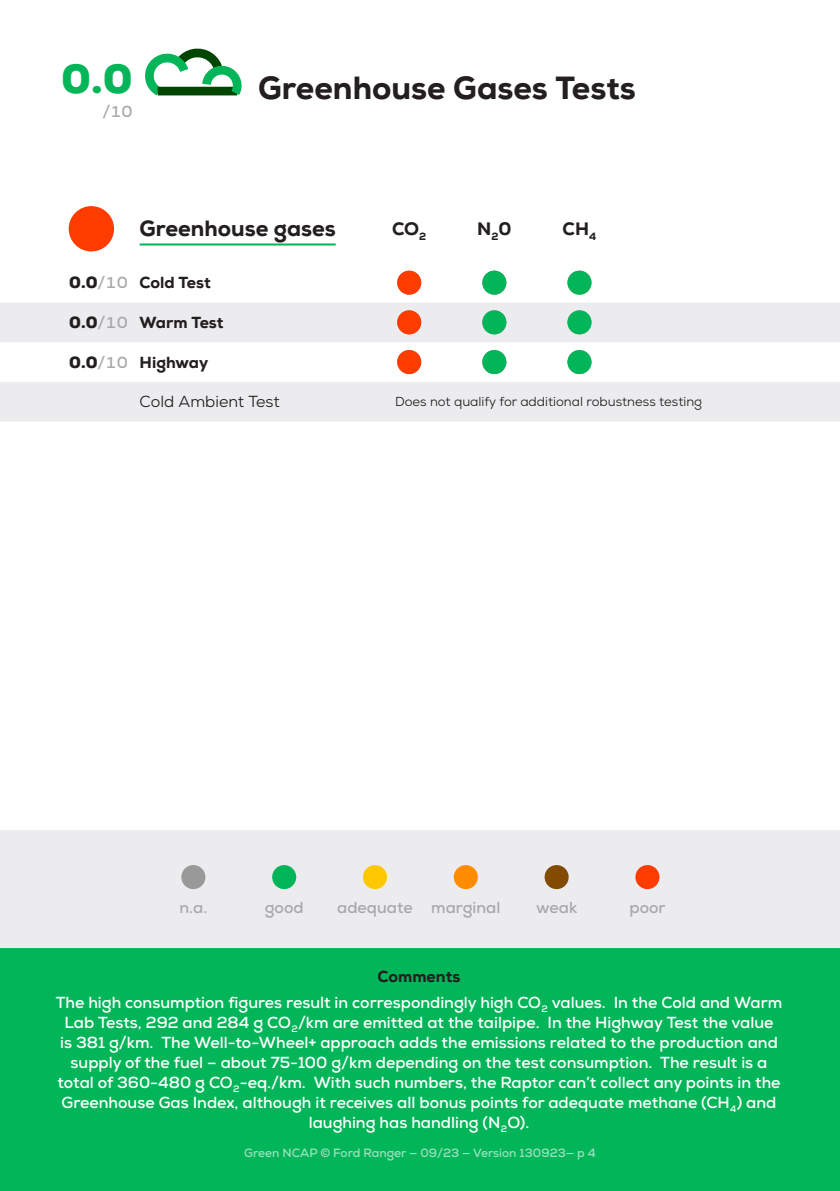
<style>
.page{position:relative;width:840px;height:1191px;background:#fff}
.page>*{position:absolute;margin:0;border:0;box-sizing:border-box;transform-origin:0 0}
.t1{font:900 40px "Nexa";color:#03b559}
.Testtitle{font:800 32px "Nexa";color:#231f20}
.TestSubtitle{font:800 22px "Nexa";color:#231f20}
.TestCategory{font:800 18px "Nexa";color:#231f20}
.CommentsBody{font:700 16px/20px "Nexa";color:#fff;text-align:center}
.t2{font:700 16px "Nexa";color:#a8a9ad}
.Testname{font:800 16px "Nexa";color:#231f20}
.t3{font:900 16px "Nexa";color:#231f20}
.Testname_-_stage_1{font:16px "Nexa";color:#231f20}
.CommentsTitle{font:800 16px "Nexa";color:#231f20}
.Testname_-_stage_1_e{font:13px "Nexa";color:#231f20}
.Version{font:700 12px "Nexa";color:#9ae1bd}
.s1{font-weight:700;color:#a8a9ad}
</style>
<div class="page">
<div style="left:0;top:1119px;width:839px;height:72px;background:#03b559"></div>
<svg style="left:0;top:303px;width:839px;height:118px;fill:#ececee"></svg>
<svg style="left:69px;top:206px;width:45px;height:45px;fill:#ff3c00"></svg>
<hr style="left:139px;top:243px;width:196px;height:2px;background:#03b559">
<svg style="left:397px;top:271px;width:24px;height:24px"></svg>
<svg style="left:482px;top:271px;width:24px;height:24px"></svg>
<div style="left:567px;top:271px;width:24px;height:24px;background:#03b559"></div>
<svg style="left:397px;top:310px;width:24px;height:24px"></svg>
<svg style="left:482px;top:310px;width:24px;height:24px"></svg>
<div style="left:567px;top:310px;width:24px;height:24px;background:#03b559"></div>
<svg style="left:397px;top:350px;width:24px;height:24px"></svg>
<svg style="left:482px;top:350px;width:24px;height:24px"></svg>
<svg style="left:567px;top:350px;width:24px;height:24px"></svg>
<svg style="left:145px;top:48px;width:94px;height:48px"></svg>
<div style="left:0;top:830px;width:839px;height:118px;background:#ececee"></div>
<div style="left:0;top:948px;width:839px;height:171px;background:#03b559"></div>
<div style="left:181px;top:865px;width:24px;height:24px;background:#999;border-radius:50%"></div>
<div style="left:272px;top:865px;width:24px;height:24px;background:#03b559;border-radius:50%"></div>
<div style="left:363px;top:865px;width:24px;height:24px;background:#ffc800;border-radius:50%"></div>
<div style="left:453px;top:865px;width:24px;height:24px;background:#ff8c00;border-radius:50%"></div>
<div style="left:544px;top:865px;width:24px;height:24px;background:#824b00;border-radius:50%"></div>
<div style="left:635px;top:865px;width:24px;height:24px;background:#ff3c00;border-radius:50%"></div>
<p class="t1" style="left:61px;top:52px;width:73px">0.0</p>
<p class="t2" style="left:102px;top:101px;width:32px">/10</p>
<p class="Testtitle" style="left:258px;top:68px;width:379px">Greenhouse Gases Tests</p>
<p class="TestSubtitle" style="left:139px;top:215px;width:197px">Greenhouse gases</p>
<p class="TestCategory" style="left:392px;top:217px;width:36px">CO<sub>2</sub></p>
<p class="TestCategory" style="left:477px;top:217px;width:36px">N<sub>2</sub>0</p>
<p class="TestCategory" style="left:562px;top:217px;width:35px">CH<sub>4</sub></p>
<p class="t3" style="left:69px;top:272px;width:60px">0.0<span class="s1">/10</span></p>
<p class="Testname" style="left:139px;top:272px;width:73px">Cold Test</p>
<p class="t3" style="left:69px;top:312px;width:60px">0.0<span class="s1">/10</span></p>
<p class="Testname" style="left:139px;top:312px;width:85px">Warm Test</p>
<p class="t3" style="left:69px;top:351px;width:60px">0.0<span class="s1">/10</span></p>
<p class="Testname" style="left:139px;top:352px;width:70px">Highway</p>
<p class="Testname_-_stage_1" style="left:139px;top:392px;width:141px">Cold Ambient Test</p>
<p class="Testname_-_stage_1_e" style="left:395px;top:393px;width:308px">Does not qualify for additional robustness testing</p>
<p class="t2" style="left:179px;top:897px;width:29px">n.a.</p>
<p class="t2" style="left:264px;top:897px;width:40px">good</p>
<p class="t2" style="left:337px;top:897px;width:77px">adequate</p>
<p class="t2" style="left:431px;top:897px;width:71px">marginal</p>
<p class="t2" style="left:536px;top:897px;width:43px">weak</p>
<p class="t2" style="left:629px;top:897px;width:38px">poor</p>
<p class="CommentsTitle" style="left:377px;top:966px;width:84px">Comments</p>
<p class="CommentsBody" style="left:56px;top:992px;width:727px">The high consumption figures result in correspondingly high CO<sub>2</sub> values. In the Cold and Warm Lab Tests, 292 and 284 g CO<sub>2</sub>/km are emitted at the tailpipe. In the Highway Test the value<br>is 381 g/km. The Well-to-Wheel+ approach adds the emissions related to the production and supply of the fuel – about 75-100 g/km depending on the test consumption. The result is a total of 360-480 g CO<sub>2</sub>-eq./km. With such numbers, the Raptor can’t collect any points in the Greenhouse Gas Index, although it receives all bonus points for adequate methane (CH<sub>4</sub>) and laughing has handling (N<sub>2</sub>O).</p>
<p class="Version" style="left:244px;top:1145px;width:353px">Green NCAP © Ford Ranger — 09/23 — Version 130923— p 4</p>
</div>
